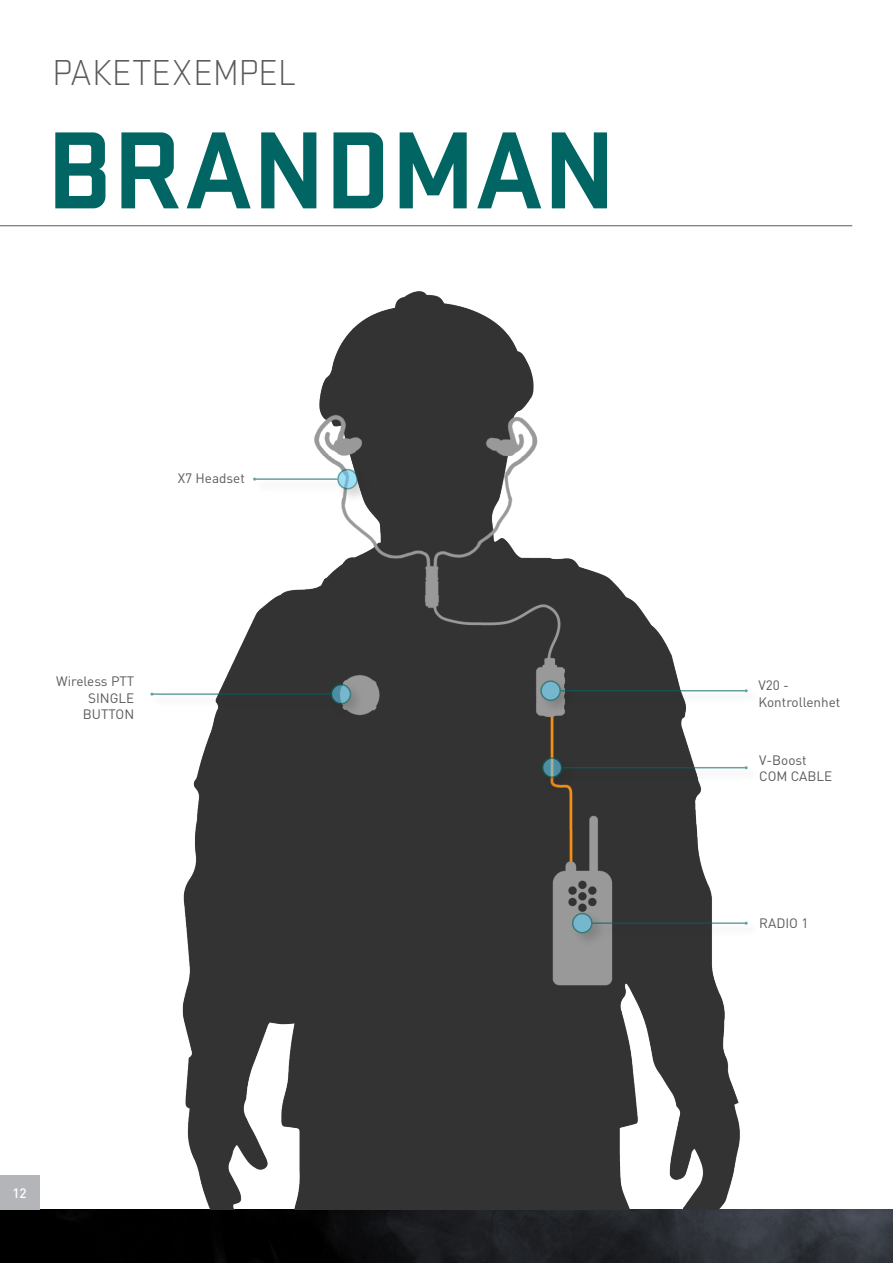
<style>
.page{position:relative;width:893px;height:1263px;background:#fff}
.page>*{position:absolute;margin:0;border:0;box-sizing:border-box;transform-origin:0 0}
.Preamble_11pkt{font:700 114px "Stratum 2";color:#006563}
.t1{font:300 37.5px "Stratum 2";color:#5a5a5d}
.t2{font:13.5px/16.2px "DIN Pro";color:#5a5a5d}
.t3{font:500 13.5px "DIN Pro";color:#fff}
</style>
<div class="page">
<img style="left:0;top:1210px;width:893px;height:53px">
<img style="left:174px;top:291px;width:607px;height:919px">
<div style="left:0;top:1176px;width:40px;height:34px;background:#b4b5b8"></div>
<hr style="left:0;top:225px;width:852px;height:1px;background:#5a5a5d">
<div style="left:539px;top:679px;width:36px;height:36px;background:#231f20;opacity:.3"></div>
<svg style="left:541px;top:681px;width:19px;height:19px"></svg>
<div style="left:540px;top:680px;width:21px;height:21px;border:2px solid #006563;border-radius:50%"></div>
<div style="left:560px;top:688px;width:198px;height:17px;background:#231f20;opacity:.3"></div>
<hr style="left:561px;top:690px;width:184px;height:1px;background:#006563">
<div style="left:743px;top:687px;width:18px;height:19px;background:#fefefe"></div>
<div style="left:540px;top:756px;width:36px;height:36px;background:#231f20;opacity:.3"></div>
<svg style="left:542px;top:758px;width:20px;height:19px"></svg>
<div style="left:542px;top:757px;width:20px;height:21px;border:2px solid #006563;border-radius:50%"></div>
<div style="left:561px;top:765px;width:197px;height:17px;background:#231f20;opacity:.3"></div>
<hr style="left:562px;top:767px;width:183px;height:1px;background:#006563">
<div style="left:743px;top:764px;width:18px;height:19px;background:#fefefe"></div>
<div style="left:570px;top:911px;width:36px;height:36px;background:#231f20;opacity:.3"></div>
<svg style="left:573px;top:913px;width:19px;height:20px"></svg>
<div style="left:572px;top:913px;width:21px;height:20px;border:2px solid #006563;border-radius:50%"></div>
<div style="left:591px;top:920px;width:167px;height:18px;background:#231f20;opacity:.3"></div>
<hr style="left:592px;top:922px;width:153px;height:2px;background:#006563">
<div style="left:743px;top:920px;width:18px;height:18px;background:#fefefe"></div>
<div style="left:336px;top:467px;width:36px;height:36px;background:#231f20;opacity:.3"></div>
<svg style="left:338px;top:470px;width:19px;height:19px"></svg>
<div style="left:337px;top:469px;width:21px;height:20px;border:2px solid #006563;border-radius:50%"></div>
<div style="left:255px;top:476px;width:95px;height:18px;background:#231f20;opacity:.3"></div>
<hr style="left:256px;top:478px;width:81px;height:2px;background:#006563">
<div style="left:251px;top:476px;width:19px;height:18px;background:#231f20;opacity:.3"></div>
<div style="left:329px;top:682px;width:36px;height:36px;background:#231f20;opacity:.3"></div>
<svg style="left:331px;top:684px;width:19px;height:20px"></svg>
<div style="left:331px;top:684px;width:20px;height:20px;border:2px solid #006563;border-radius:50%"></div>
<div style="left:152px;top:691px;width:193px;height:18px;background:#231f20;opacity:.3"></div>
<hr style="left:153px;top:693px;width:178px;height:2px;background:#006563">
<div style="left:149px;top:691px;width:18px;height:18px;background:#231f20;opacity:.3"></div>
<p class="t1" style="left:52px;top:50px;width:246px">PAKETEXEMPEL</p>
<p class="Preamble_11pkt" style="left:47px;top:92px;width:570px">BRANDMAN</p>
<p class="t2" style="left:178px;top:470px;width:69px">X7 Headset</p>
<p class="t2" style="left:56px;top:673px;width:79px;text-align:right">Wireless PTT<br>SINGLE</p>
<p class="t2" style="left:83px;top:705px;width:53px">BUTTON</p>
<p class="t3" style="left:8px;top:1183px;width:16px">12</p>
<p class="t3" style="left:12px;top:1184px;width:16px">12</p>
<p class="t2" style="left:758px;top:677px;width:84px">V20 -<br>Kontrollenhet</p>
<p class="t2" style="left:759px;top:751px;width:49px">V-Boost</p>
<p class="t2" style="left:759px;top:767px;width:75px">COM CABLE</p>
<p class="t2" style="left:759px;top:915px;width:51px">RADIO 1</p>
</div>
